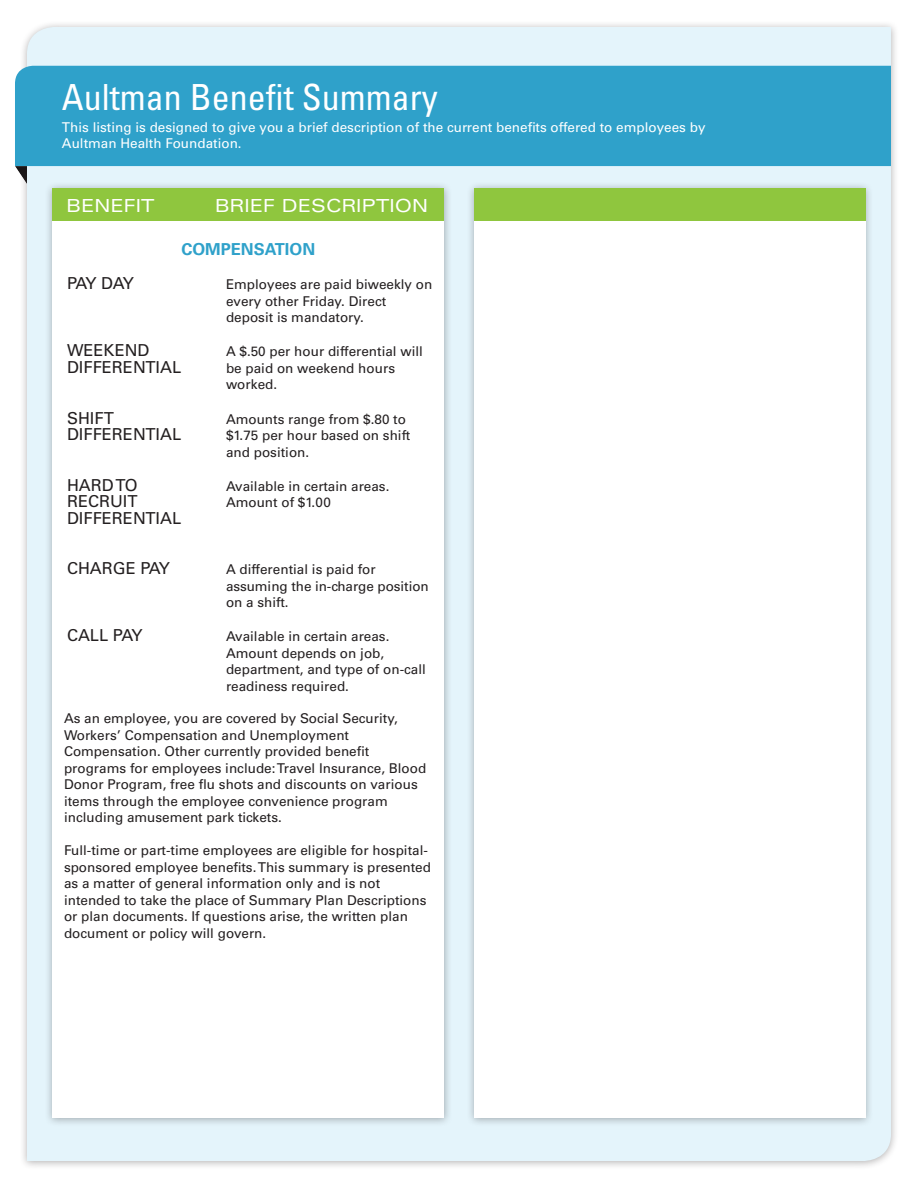
<style>
.page{position:relative;width:918px;height:1188px;background:#fff}
.page>*{position:absolute;margin:0;border:0;box-sizing:border-box;transform-origin:0 0}
.t1{font:condensed 36px "Univers LT Std";color:#fff}
.t2{font:expanded 18px "Univers LT Std";color:#fff}
.t3{font:16.5px "Univers LT Std";color:#231f20}
.t4{font:700 16.5px "Univers LT Std";color:#2fa1ca}
.t5{font:13.5px/16.5px "Univers LT Std";color:#231f20}
.t6{font:13.5px/16.2px "Univers LT Std";color:#fff}
</style>
<div class="page">
<div style="left:19px;top:20px;width:880px;height:1151px;background:#231f20;opacity:.35"></div>
<div style="left:27px;top:27px;width:864px;height:1134px;background:#e4f4fb"></div>
<div style="left:15px;top:66px;width:876px;height:100px;background:#2fa1ca"></div>
<div style="left:44px;top:182px;width:409px;height:945px;background:#231f20;opacity:.35"></div>
<div style="left:53px;top:189px;width:391px;height:929px;background:#fff"></div>
<div style="left:466px;top:182px;width:408px;height:945px;background:#231f20;opacity:.35"></div>
<div style="left:474px;top:189px;width:391px;height:929px;background:#fff"></div>
<div style="left:53px;top:189px;width:391px;height:32px;background:#8fc63e"></div>
<div style="left:474px;top:189px;width:391px;height:32px;background:#8fc63e"></div>
<div style="left:14px;top:165px;width:15px;height:21px;background:#231f20;opacity:.35"></div>
<p class="t1" style="left:62px;top:74px;width:377px">Aultman Benefit Summary</p>
<p class="t6" style="left:62px;top:119px;width:645px">This listing is designed to give you a brief description of the current benefits offered to employees by<br>Aultman Health Foundation.</p>
<p class="t2" style="left:67px;top:195px;width:89px">BENEFIT</p>
<p class="t2" style="left:215px;top:195px;width:215px">BRIEF DESCRIPTION</p>
<p class="t4" style="left:181px;top:239px;width:135px">COMPENSATION</p>
<p class="t3" style="left:67px;top:274px;width:68px">PAY DAY</p>
<p class="t5" style="left:226px;top:276px;width:208px">Employees are paid biweekly on</p>
<p class="t5" style="left:226px;top:293px;width:162px">every other Friday. Direct deposit is mandatory.</p>
<p class="t3" style="left:67px;top:341px;width:84px">WEEKEND</p>
<p class="t5" style="left:226px;top:343px;width:198px">A $.50 per hour differential will</p>
<p class="t3" style="left:67px;top:357px;width:116px">DIFFERENTIAL</p>
<p class="t5" style="left:226px;top:360px;width:171px">be paid on weekend hours worked.</p>
<p class="t3" style="left:67px;top:408px;width:48px">SHIFT</p>
<p class="t5" style="left:226px;top:411px;width:182px">Amounts range from $.80 to</p>
<p class="t3" style="left:67px;top:424px;width:116px">DIFFERENTIAL</p>
<p class="t5" style="left:226px;top:427px;width:186px">$1.75 per hour based on shift and position.</p>
<p class="t3" style="left:67px;top:475px;width:72px">HARD TO</p>
<p class="t5" style="left:226px;top:478px;width:165px">Available in certain areas.</p>
<p class="t3" style="left:67px;top:492px;width:72px">RECRUIT</p>
<p class="t5" style="left:226px;top:494px;width:106px">Amount of $1.00</p>
<p class="t3" style="left:67px;top:508px;width:116px">DIFFERENTIAL</p>
<p class="t3" style="left:67px;top:559px;width:104px">CHARGE PAY</p>
<p class="t5" style="left:226px;top:561px;width:204px">A differential is paid for assuming the in-charge position on a shift.</p>
<p class="t3" style="left:67px;top:626px;width:77px">CALL PAY</p>
<p class="t5" style="left:226px;top:628px;width:201px">Available in certain areas.<br>Amount depends on job, department, and type of on-call readiness required.</p>
<p class="t5" style="left:64px;top:710px;width:335px">As an employee, you are covered by Social Security,</p>
<p class="t5" style="left:64px;top:727px;width:364px">Workers’ Compensation and Unemployment<br>Compensation. Other currently provided benefit programs for employees include: Travel Insurance, Blood</p>
<p class="t5" style="left:64px;top:776px;width:355px">Donor Program, free flu shots and discounts on various items through the employee convenience program including amusement park tickets.</p>
<p class="t5" style="left:64px;top:842px;width:369px">Full-time or part-time employees are eligible for hospital&shy;sponsored employee benefits. This summary is presented as a matter of general information only and is not intended to take the place of Summary Plan Descriptions or plan documents. If questions arise, the written plan document or policy will govern.</p>
</div>
